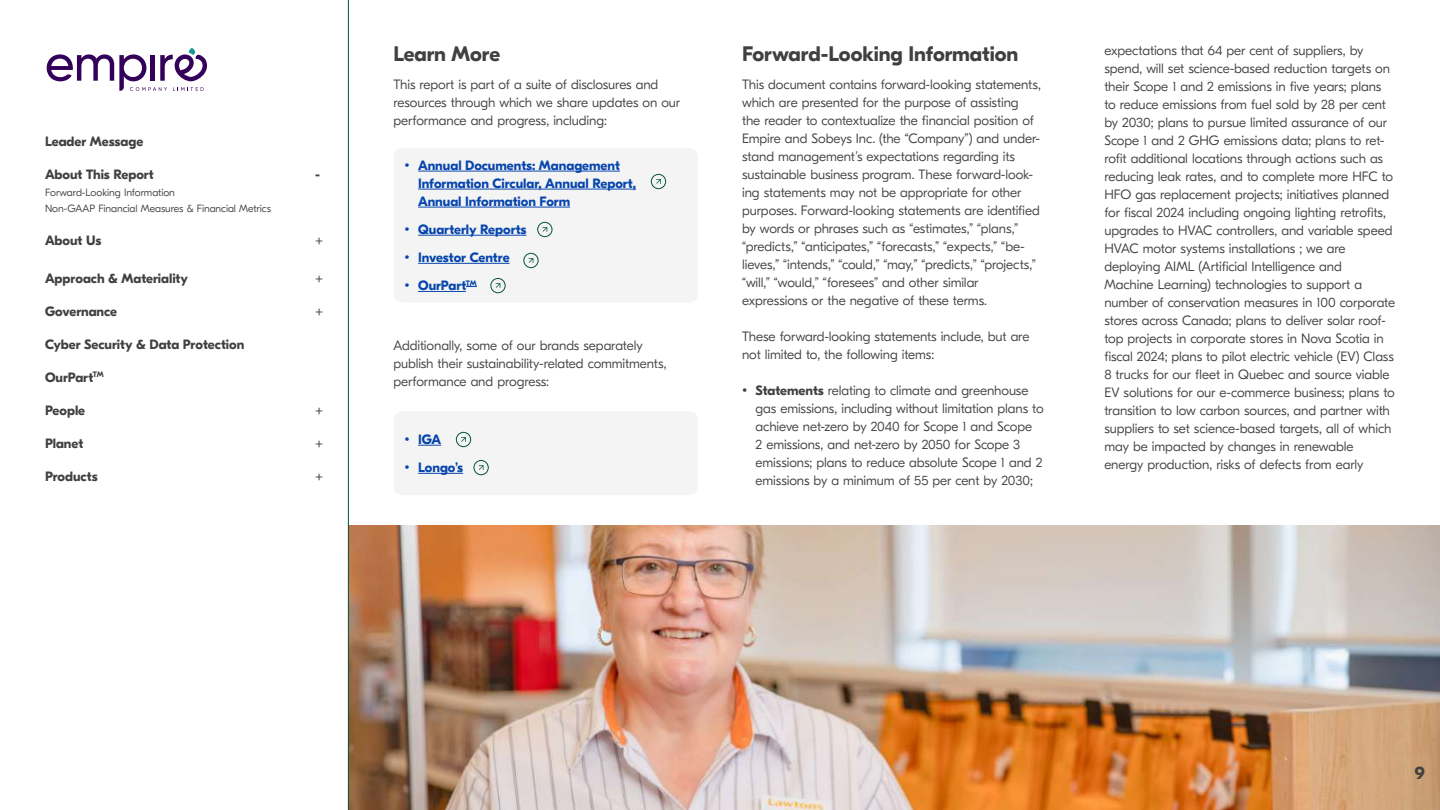
<style>
.page{position:relative;width:1440px;height:810px;background:#fff}
.page>*{position:absolute;margin:0;border:0;box-sizing:border-box;transform-origin:0 0}
.t1{font:700 21px "GT Eesti Pro Display";letter-spacing:-.005em;color:#404040}
.t2{font:700 18px "GT Eesti Pro Display";color:#404040}
.t3{font:300 13.5px/18px "GT Eesti Pro Display";letter-spacing:-.01em;color:#404040}
.t4{font:700 13.5px/18px "GT Eesti Pro Display";color:#0645ad}
.t5{font:700 13.5px "GT Eesti Pro Display";color:#404040}
.t6{font:300 10.5px/16.5px "GT Eesti Pro Display";letter-spacing:-.005em;color:#404040}
.s1{font-weight:700}
</style>
<div class="page">
<img style="left:349px;top:525px;width:1091px;height:285px">
<hr style="left:348px;top:0;width:1px;height:810px;background:#025436">
<div style="left:393px;top:148px;width:305px;height:155px;background:#f4f4f4;border-radius:9px"></div>
<hr style="left:418px;top:171px;width:202px;height:1px;background:#0645ad">
<hr style="left:418px;top:189px;width:218px;height:1px;background:#0645ad">
<hr style="left:418px;top:207px;width:152px;height:1px;background:#0645ad">
<hr style="left:418px;top:235px;width:108px;height:1px;background:#0645ad">
<hr style="left:418px;top:263px;width:92px;height:1px;background:#0645ad">
<hr style="left:418px;top:291px;width:48px;height:1px;background:#0645ad">
<svg style="left:656px;top:179px;width:5px;height:5px"></svg>
<div style="left:651px;top:174px;width:15px;height:15px;border:1px solid #025436;border-radius:50%"></div>
<svg style="left:542px;top:227px;width:5px;height:5px"></svg>
<div style="left:537px;top:222px;width:15px;height:15px;border:1px solid #025436;border-radius:50%"></div>
<svg style="left:529px;top:258px;width:4px;height:5px"></svg>
<div style="left:523px;top:253px;width:16px;height:15px;border:1px solid #025436;border-radius:50%"></div>
<svg style="left:496px;top:283px;width:4px;height:5px"></svg>
<div style="left:490px;top:278px;width:16px;height:15px;border:1px solid #025436;border-radius:50%"></div>
<div style="left:393px;top:411px;width:305px;height:84px;background:#f4f4f4;border-radius:9px"></div>
<svg style="left:418px;top:445px;width:23px;height:1px"></svg>
<hr style="left:418px;top:473px;width:45px;height:1px;background:#0645ad">
<svg style="left:461px;top:437px;width:5px;height:5px"></svg>
<div style="left:456px;top:432px;width:15px;height:15px;border:1px solid #025436;border-radius:50%"></div>
<svg style="left:479px;top:465px;width:5px;height:5px"></svg>
<div style="left:474px;top:460px;width:15px;height:15px;border:1px solid #025436;border-radius:50%"></div>
<svg style="left:47px;top:48px;width:161px;height:43px"></svg>
<p class="t5" style="left:45px;top:134px;width:100px">Leader Message</p>
<p class="t5" style="left:45px;top:167px;width:110px">About This Report</p>
<p class="t5" style="left:315px;top:167px;width:6px">-</p>
<p class="t6" style="left:45px;top:184px;width:228px">Forward-Looking Information<br>Non-GAAP Financial Measures &amp; Financial Metrics</p>
<p class="t5" style="left:45px;top:233px;width:58px">About Us</p>
<p class="t5" style="left:315px;top:233px;width:10px">+</p>
<p class="t5" style="left:45px;top:271px;width:145px">Approach &amp; Materiality</p>
<p class="t5" style="left:315px;top:271px;width:10px">+</p>
<p class="t5" style="left:45px;top:304px;width:74px">Governance</p>
<p class="t5" style="left:315px;top:304px;width:10px">+</p>
<p class="t5" style="left:45px;top:337px;width:201px">Cyber Security &amp; Data Protection</p>
<p class="t5" style="left:45px;top:370px;width:60px">OurPart<sup>TM</sup></p>
<p class="t5" style="left:45px;top:403px;width:42px">People</p>
<p class="t5" style="left:315px;top:403px;width:10px">+</p>
<p class="t5" style="left:45px;top:436px;width:40px">Planet</p>
<p class="t5" style="left:315px;top:436px;width:10px">+</p>
<p class="t5" style="left:45px;top:469px;width:54px">Products</p>
<p class="t5" style="left:315px;top:469px;width:10px">+</p>
<h1 class="t1" style="left:393px;top:42px;width:108px">Learn More</h1>
<p class="t3" style="left:393px;top:76px;width:288px">This report is part of a suite of disclosures and resources through which we share updates on our performance and progress, including:</p>
<p class="t4" style="left:418px;top:157px;width:220px;text-indent:-14px">• Annual Documents: Management<br>Information Circular, Annual Report,<br>Annual Information Form</p>
<p class="t4" style="left:405px;top:221px;width:123px">• Quarterly Reports</p>
<p class="t4" style="left:405px;top:249px;width:106px">• Investor Centre</p>
<p class="t4" style="left:405px;top:277px;width:74px">• OurPart<sup>TM</sup></p>
<p class="t3" style="left:393px;top:337px;width:275px">Additionally, some of our brands separately publish their sustainability-related commitments, performance and progress:</p>
<p class="t4" style="left:405px;top:431px;width:38px">• IGA</p>
<p class="t4" style="left:405px;top:459px;width:60px">• Longo’s</p>
<h1 class="t1" style="left:742px;top:42px;width:278px">Forward-Looking Information</h1>
<p class="t3" style="left:742px;top:76px;width:300px">This document contains forward-looking statements, which are presented for the purpose of assisting<br>the reader to contextualize the financial position of Empire and Sobeys Inc. (the “Company”) and under&shy;stand management’s expectations regarding its sustainable business program. These forward-look&shy;ing statements may not be appropriate for other purposes. Forward-looking statements are identified by words or phrases such as “estimates,” “plans,” “predicts,” “anticipates,” “forecasts,” “expects,” “be&shy;lieves,” “intends,” “could,” “may,” “predicts,” “projects,” “will,” “would,” “foresees” and other similar expressions or the negative of these terms.</p>
<p class="t3" style="left:742px;top:328px;width:289px">These forward-looking statements include, but are not limited to, the following items:</p>
<p class="t3" style="left:756px;top:382px;width:290px;text-indent:-14px"><span class="s1">• Statements</span> relating to climate and greenhouse gas emissions, including without limitation plans to achieve net-zero by 2040 for Scope 1 and Scope<br>2 emissions, and net-zero by 2050 for Scope 3 emissions; plans to reduce absolute Scope 1 and 2 emissions by a minimum of 55 per cent by 2030;</p>
<p class="t3" style="left:1104px;top:42px;width:292px">expectations that 64 per cent of suppliers, by spend, will set science-based reduction targets on their Scope 1 and 2 emissions in five years; plans to reduce emissions from fuel sold by 28 per cent by 2030; plans to pursue limited assurance of our Scope 1 and 2 GHG emissions data; plans to ret&shy;rofit additional locations through actions such as reducing leak rates, and to complete more HFC to HFO gas replacement projects; initiatives planned for fiscal 2024 including ongoing lighting retrofits, upgrades to HVAC controllers, and variable speed HVAC motor systems installations ; we are deploying AIML (Artificial Intelligence and<br>Machine Learning) technologies to support a number of conservation measures in 100 corporate stores across Canada; plans to deliver solar roof&shy;top projects in corporate stores in Nova Scotia in fiscal 2024; plans to pilot electric vehicle (EV) Class 8 trucks for our fleet in Quebec and source viable EV solutions for our e-commerce business; plans to transition to low carbon sources, and partner with suppliers to set science-based targets, all of which may be impacted by changes in renewable energy production, risks of defects from early</p>
<h2 class="t2" style="left:1415px;top:763px;width:12px">9</h2>
</div>
